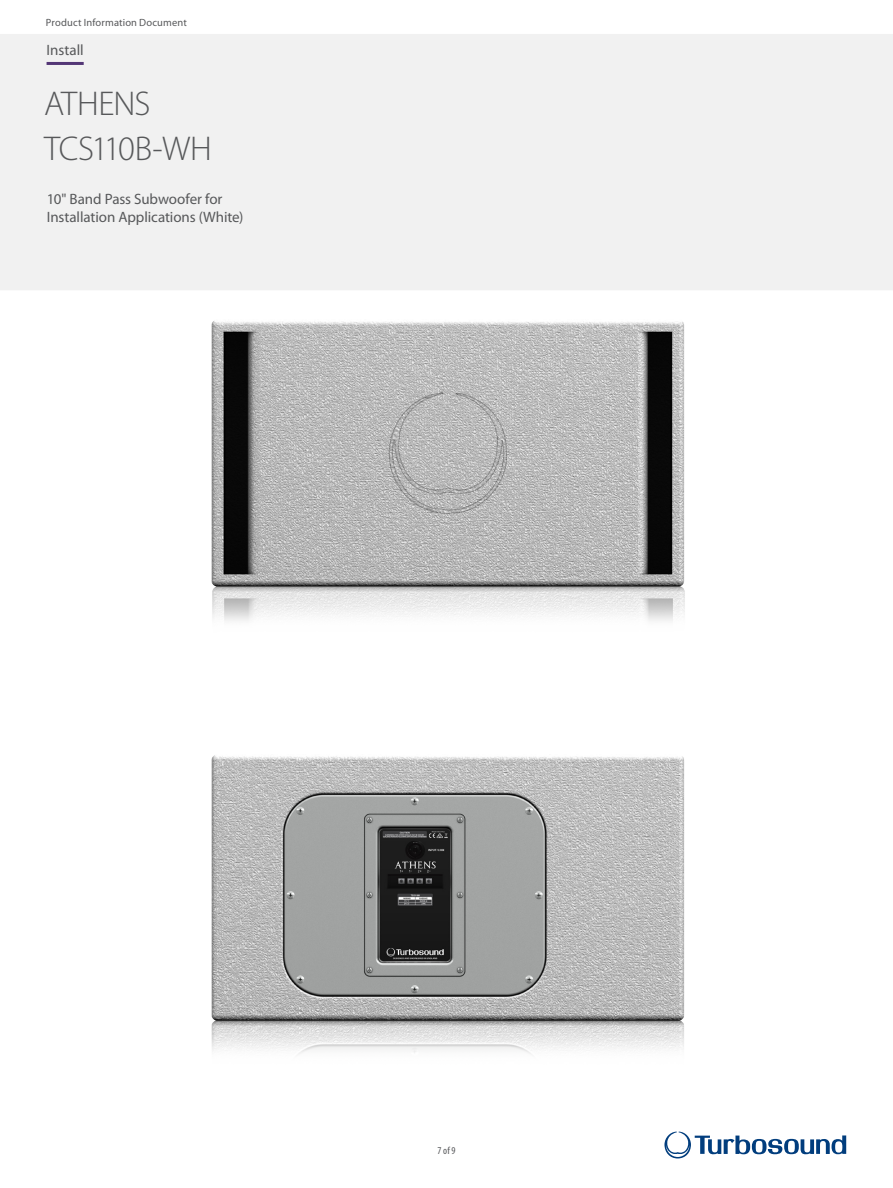
<style>
.page{position:relative;width:893px;height:1188px;background:#fff}
.page>*{position:absolute;margin:0;border:0;box-sizing:border-box;transform-origin:0 0}
.t1{font:300 34.5px/44.8px "Myriad Pro";letter-spacing:-.03em;color:#57585a}
.t2{font:15px/18px "Myriad Pro";letter-spacing:-.005em;color:#57585a}
.t3{font:10.5px "Myriad Pro";letter-spacing:.015em;color:#57585a}
.t4{font:condensed 10.5px "Myriad Pro";color:#57585a}
</style>
<div class="page">
<img style="left:195px;top:270px;width:503px;height:355px">
<img style="left:211px;top:754px;width:474px;height:304px">
<hr style="left:47px;top:62px;width:37px;height:3px;background:#533676">
<svg style="left:664px;top:1132px;width:182px;height:26px"></svg>
<p class="t3" style="left:46px;top:16px;width:142px">Product Information Document</p>
<p class="t2" style="left:47px;top:40px;width:39px">Install</p>
<h1 class="t1" style="left:44px;top:82px;width:169px">ATHENS<br>TCS110B-WH</h1>
<p class="t2" style="left:47px;top:190px;width:198px">10" Band Pass Subwoofer for<br>Installation Applications (White)</p>
<p class="t4" style="left:437px;top:1144px;width:20px">7 of 9</p>
</div>
